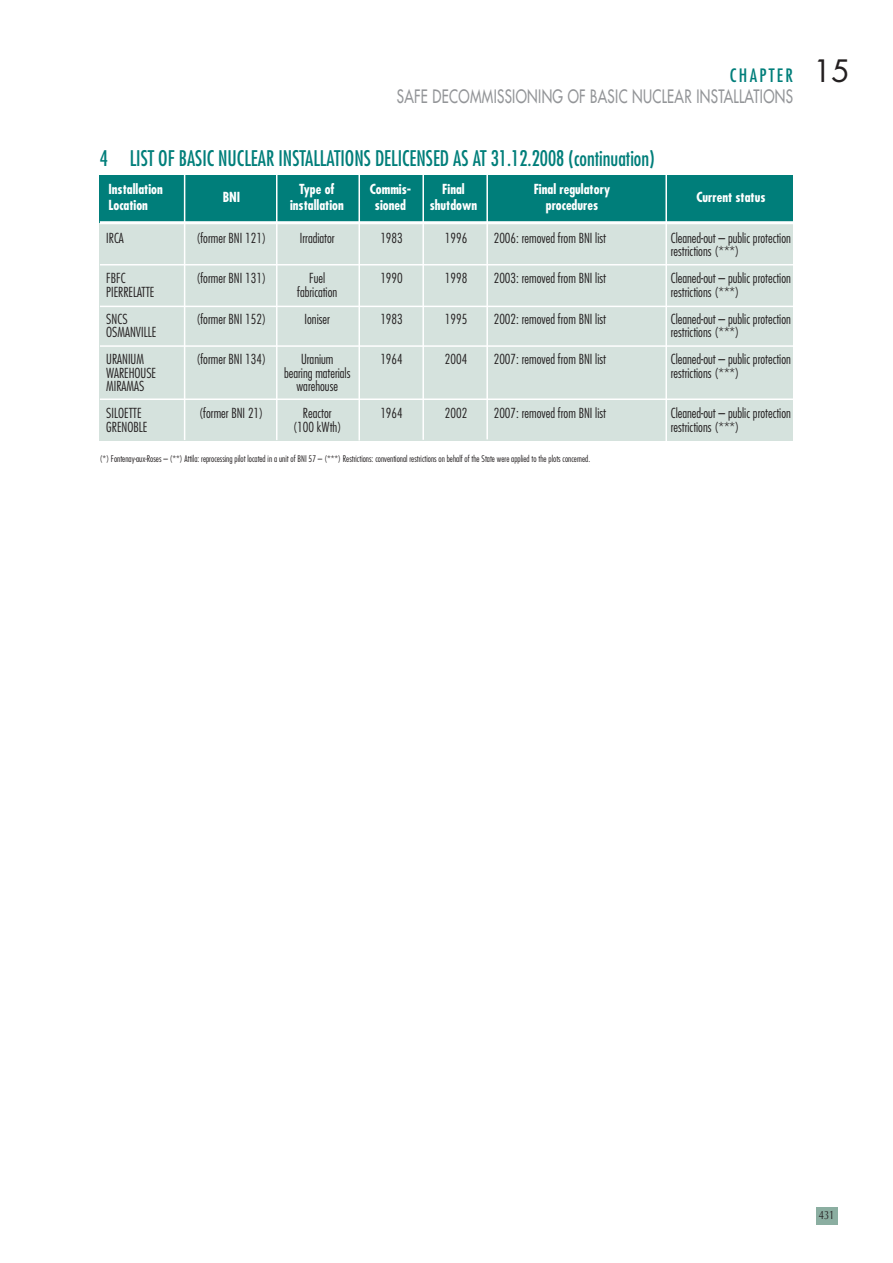
<style>
.page{position:relative;width:893px;height:1263px;background:#fff}
.page>*{position:absolute;margin:0;border:0;box-sizing:border-box;transform-origin:0 0}
.t1{font:condensed 21px "Futura";color:#007e7a;scale:.95 1}
.t2{font:18px/21px "Futura";letter-spacing:.025em;color:#939598;scale:.75 1}
.t3{font:300 condensed 13.5px/13.5px "Futura";color:#231f20}
.t4{font:700 condensed 13.5px "Futura";color:#fff}
.t5{font:12px "Optima";color:#231f20;scale:.8 1}
.t6{font:300 condensed 9px "Futura";color:#231f20}
.s1{font-stretch:condensed;color:#007e7a}
.s2{font-size:30px;color:#231f20}
</style>
<div class="page">
<div style="left:100px;top:176px;width:693px;height:265px;background:#d5e2dd"></div>
<div style="left:100px;top:176px;width:693px;height:47px;background:#007e7a"></div>
<hr style="left:100px;top:221px;width:693px;height:3px;background:#fff">
<hr style="left:100px;top:264px;width:693px;height:1px;background:#fff">
<hr style="left:100px;top:306px;width:693px;height:1px;background:#fff">
<hr style="left:100px;top:345px;width:693px;height:2px;background:#fff">
<hr style="left:100px;top:398px;width:693px;height:2px;background:#fff">
<hr style="left:184px;top:175px;width:1px;height:265px;background:#fff">
<hr style="left:276px;top:175px;width:1px;height:265px;background:#fff">
<hr style="left:358px;top:175px;width:2px;height:265px;background:#fff">
<hr style="left:422px;top:175px;width:2px;height:265px;background:#fff">
<hr style="left:486px;top:175px;width:2px;height:264px;background:#fff">
<hr style="left:665px;top:175px;width:2px;height:266px;background:#fff">
<div style="left:816px;top:1208px;width:22px;height:17px;background:#8baea1"></div>
<h2 class="t2" style="left:397px;top:66px;width:606px;text-indent:333px"><span class="s1">CHAPTER</span> <span class="s2">15<br></span>SAFE DECOMMISSIONING OF BASIC NUCLEAR INSTALLATIONS</h2>
<h1 class="t1" style="left:100px;top:149px;width:585px">4 LIST OF BASIC NUCLEAR INSTALLATIONS DELICENSED AS AT 31.12.2008 (continuation)</h1>
<p class="t4" style="left:223px;top:191px;width:19px">BNI</p>
<p class="t4" style="left:299px;top:183px;width:37px">Type of</p>
<p class="t4" style="left:370px;top:183px;width:43px">Commis-</p>
<p class="t4" style="left:442px;top:183px;width:24px">Final</p>
<p class="t4" style="left:534px;top:183px;width:78px">Final regulatory</p>
<p class="t4" style="left:696px;top:191px;width:71px">Current status</p>
<p class="t4" style="left:108px;top:183px;width:56px">Installation</p>
<p class="t4" style="left:108px;top:199px;width:41px">Location</p>
<p class="t4" style="left:290px;top:199px;width:55px">installation</p>
<p class="t4" style="left:375px;top:199px;width:32px">sioned</p>
<p class="t4" style="left:430px;top:199px;width:49px">shutdown</p>
<p class="t4" style="left:546px;top:199px;width:54px">procedures</p>
<p class="t3" style="left:106px;top:232px;width:19px">IRCA</p>
<p class="t3" style="left:106px;top:273px;width:50px">FBFC<br>PIERRELATTE</p>
<p class="t3" style="left:106px;top:313px;width:51px">SNCS<br>OSMANVILLE</p>
<p class="t3" style="left:106px;top:354px;width:51px">URANIUM<br>WAREHOUSE<br>MIRAMAS</p>
<p class="t3" style="left:106px;top:408px;width:43px">SILOETTE<br>GRENOBLE</p>
<p class="t3" style="left:196px;top:232px;width:71px">(former BNI 121)</p>
<p class="t3" style="left:196px;top:273px;width:71px">(former BNI 131)</p>
<p class="t3" style="left:196px;top:313px;width:71px">(former BNI 152)</p>
<p class="t3" style="left:196px;top:354px;width:71px">(former BNI 134)</p>
<p class="t3" style="left:494px;top:232px;width:114px">2006: removed from BNI list</p>
<p class="t3" style="left:494px;top:273px;width:114px">2003: removed from BNI list</p>
<p class="t3" style="left:494px;top:313px;width:114px">2002: removed from BNI list</p>
<p class="t3" style="left:494px;top:354px;width:114px">2007: removed from BNI list</p>
<p class="t3" style="left:300px;top:232px;width:36px">Irradiator</p>
<p class="t3" style="left:297px;top:273px;width:42px;text-align:center">Fuel fabrication</p>
<p class="t3" style="left:305px;top:313px;width:27px">Ioniser</p>
<p class="t3" style="left:284px;top:354px;width:68px;text-align:center">Uranium<br>bearing materials warehouse</p>
<p class="t3" style="left:293px;top:408px;width:50px;text-align:center">Reactor (100 kWth)</p>
<p class="t3" style="left:671px;top:232px;width:122px">Cleaned-out – public protection restrictions (***)</p>
<p class="t3" style="left:671px;top:273px;width:122px">Cleaned-out – public protection restrictions (***)</p>
<p class="t3" style="left:671px;top:313px;width:122px">Cleaned-out – public protection restrictions (***)</p>
<p class="t3" style="left:671px;top:354px;width:122px">Cleaned-out – public protection restrictions (***)</p>
<p class="t3" style="left:671px;top:408px;width:122px">Cleaned-out – public protection restrictions (***)</p>
<p class="t3" style="left:380px;top:232px;width:24px">1983</p>
<p class="t3" style="left:380px;top:273px;width:24px">1990</p>
<p class="t3" style="left:380px;top:313px;width:24px">1983</p>
<p class="t3" style="left:380px;top:354px;width:24px">1964</p>
<p class="t3" style="left:445px;top:232px;width:24px">1996</p>
<p class="t3" style="left:445px;top:273px;width:24px">1998</p>
<p class="t3" style="left:445px;top:313px;width:24px">1995</p>
<p class="t3" style="left:445px;top:354px;width:24px">2004</p>
<p class="t3" style="left:199px;top:408px;width:66px">(former BNI 21)</p>
<p class="t3" style="left:494px;top:408px;width:114px">2007: removed from BNI list</p>
<p class="t3" style="left:380px;top:408px;width:24px">1964</p>
<p class="t3" style="left:445px;top:408px;width:24px">2002</p>
<p class="t6" style="left:100px;top:455px;width:492px">(*) Fontenay-aux-Roses – (**) Attila: reprocessing pilot located in a unit of BNI 57 – (***) Restrictions: conventional restrictions on behalf of the State were applied to the plots concerned.</p>
<p class="t5" style="left:819px;top:1210px;width:21px">431</p>
</div>
